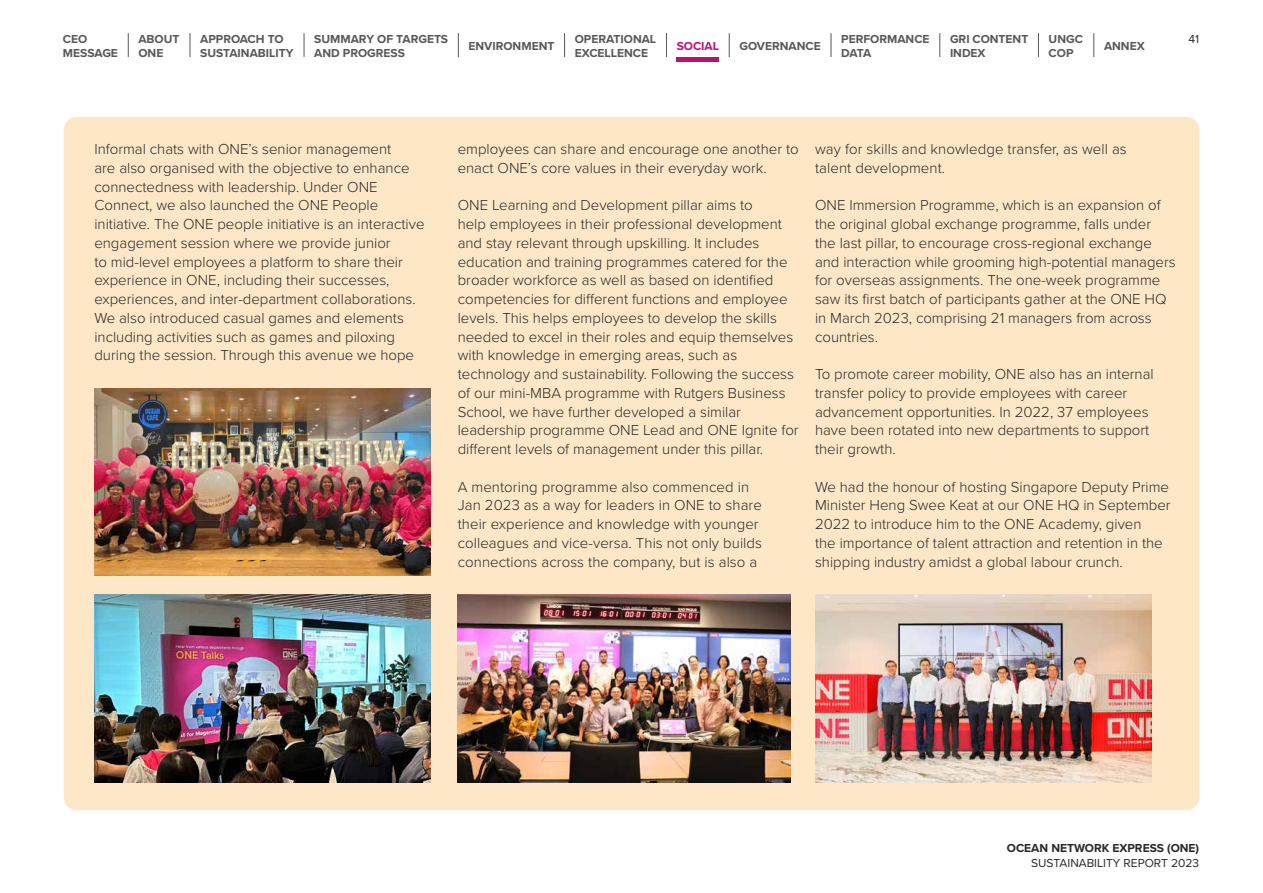
<style>
.page{position:relative;width:1263px;height:893px;background:#fff}
.page>*{position:absolute;margin:0;border:0;box-sizing:border-box;transform-origin:0 0}
.t1{font:300 15px/18.8px "Proxima Nova";color:#292829}
.t2{font:700 12px/14.4px "Proxima Nova";color:#595759}
.t3{font:12px "Proxima Nova";color:#292829}
.t4{font:700 12px "Proxima Nova";color:#292829}
.t5{font:700 12px "Proxima Nova";color:#bd0f72}
</style>
<div class="page">
<hr style="left:677px;top:57px;width:42px;height:4px;background:#bd0f72">
<svg style="left:128px;top:33px;width:1px;height:24px"></svg>
<svg style="left:190px;top:33px;width:1px;height:24px"></svg>
<svg style="left:304px;top:33px;width:1px;height:24px"></svg>
<svg style="left:564px;top:33px;width:1px;height:24px"></svg>
<svg style="left:458px;top:33px;width:1px;height:24px"></svg>
<svg style="left:666px;top:33px;width:1px;height:24px"></svg>
<svg style="left:729px;top:33px;width:1px;height:24px"></svg>
<svg style="left:831px;top:33px;width:1px;height:24px"></svg>
<svg style="left:939px;top:33px;width:1px;height:24px"></svg>
<svg style="left:1038px;top:33px;width:1px;height:24px"></svg>
<svg style="left:1093px;top:33px;width:1px;height:24px"></svg>
<div style="left:64px;top:117px;width:1135px;height:693px;background:#fde7c7;border-radius:13px"></div>
<img style="left:94px;top:388px;width:337px;height:188px">
<img style="left:815px;top:595px;width:336px;height:187px">
<img style="left:458px;top:595px;width:332px;height:187px">
<img style="left:94px;top:595px;width:337px;height:187px">
<p class="t2" style="left:63px;top:31px;width:57px">CEO<br>MESSAGE</p>
<p class="t2" style="left:200px;top:31px;width:95px">APPROACH TO<br>SUSTAINABILITY</p>
<p class="t2" style="left:314px;top:31px;width:135px">SUMMARY OF TARGETS<br>AND PROGRESS</p>
<p class="t2" style="left:575px;top:31px;width:83px">OPERATIONAL<br>EXCELLENCE</p>
<p class="t2" style="left:841px;top:31px;width:90px">PERFORMANCE<br>DATA</p>
<p class="t2" style="left:950px;top:31px;width:80px">GRI CONTENT<br>INDEX</p>
<p class="t2" style="left:1049px;top:31px;width:36px">UNGC<br>COP</p>
<p class="t2" style="left:138px;top:31px;width:43px">ABOUT<br>ONE</p>
<p class="t2" style="left:468px;top:38px;width:87px">ENVIRONMENT</p>
<p class="t5" style="left:677px;top:37px;width:44px">SOCIAL</p>
<p class="t2" style="left:739px;top:38px;width:83px">GOVERNANCE</p>
<p class="t2" style="left:1104px;top:38px;width:42px">ANNEX</p>
<p class="t3" style="left:1188px;top:30px;width:12px">41</p>
<p class="t1" style="left:94px;top:139px;width:332px">Informal chats with ONE’s senior management<br>are also organised with the objective to enhance connectedness with leadership. Under ONE Connect, we also launched the ONE People initiative. The ONE people initiative is an interactive engagement session where we provide junior<br>to mid-level employees a platform to share their experience in ONE, including their successes, experiences, and inter-department collaborations.<br>We also introduced casual games and elements including activities such as games and piloxing during the session. Through this avenue we hope</p>
<p class="t1" style="left:458px;top:139px;width:342px">employees can share and encourage one another to enact ONE’s core values in their everyday work.</p>
<p class="t1" style="left:458px;top:195px;width:342px">ONE Learning and Development pillar aims to<br>help employees in their professional development and stay relevant through upskilling. It includes education and training programmes catered for the broader workforce as well as based on identified competencies for different functions and employee levels. This helps employees to develop the skills needed to excel in their roles and equip themselves with knowledge in emerging areas, such as technology and sustainability. Following the success of our mini-MBA programme with Rutgers Business School, we have further developed a similar leadership programme ONE Lead and ONE Ignite for different levels of management under this pillar.</p>
<p class="t1" style="left:458px;top:476px;width:306px">A mentoring programme also commenced in Jan 2023 as a way for leaders in ONE to share their experience and knowledge with younger colleagues and vice-versa. This not only builds connections across the company, but is also a</p>
<p class="t1" style="left:815px;top:139px;width:313px">way for skills and knowledge transfer, as well as talent development.</p>
<p class="t1" style="left:815px;top:195px;width:362px">ONE Immersion Programme, which is an expansion of the original global exchange programme, falls under<br>the last pillar, to encourage cross-regional exchange and interaction while grooming high-potential managers for overseas assignments. The one-week programme saw its first batch of participants gather at the ONE HQ in March 2023, comprising 21 managers from across countries.</p>
<p class="t1" style="left:815px;top:364px;width:340px">To promote career mobility, ONE also has an internal transfer policy to provide employees with career advancement opportunities. In 2022, 37 employees have been rotated into new departments to support their growth.</p>
<p class="t1" style="left:815px;top:476px;width:357px">We had the honour of hosting Singapore Deputy Prime Minister Heng Swee Keat at our ONE HQ in September 2022 to introduce him to the ONE Academy, given<br>the importance of talent attraction and retention in the shipping industry amidst a global labour crunch.</p>
<p class="t4" style="left:1007px;top:839px;width:194px">OCEAN NETWORK EXPRESS (ONE)</p>
<p class="t3" style="left:1031px;top:854px;width:170px">SUSTAINABILITY REPORT 2023</p>
</div>
